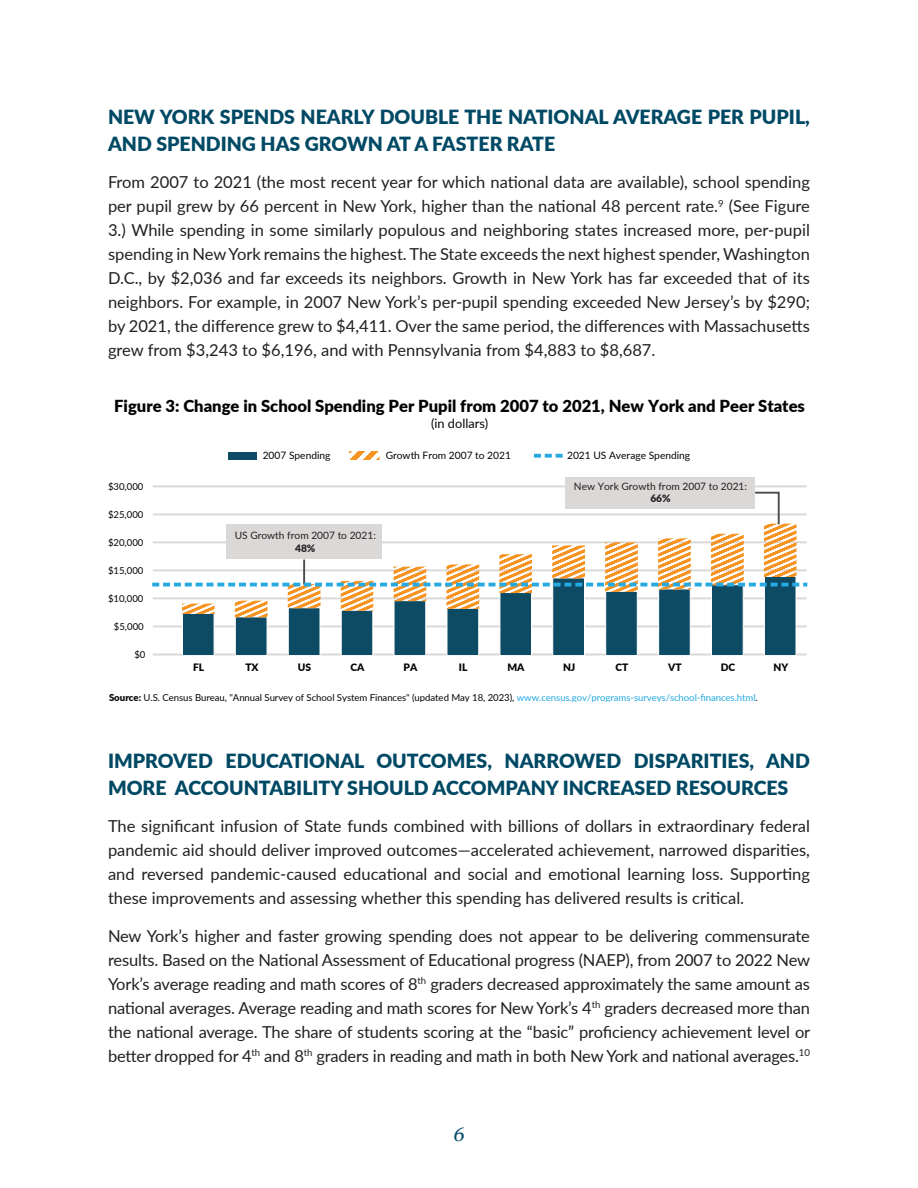
<style>
.page{position:relative;width:918px;height:1188px;background:#fff}
.page>*{position:absolute;margin:0;border:0;box-sizing:border-box;transform-origin:0 0}
.Heading_2{font:900 19.5px/27px "Lato";color:#004964}
.t1{font:italic 19.5px "Georgia";color:#004b66}
.t2{font:900 16.65px "Lato";color:#040503}
.t3{font:16.5px/24px "Lato";color:#231f20;text-align:justify}
.t4{font:12.75px "Lato";color:#040503}
.t5{font:10.2px/12.3px "Lato";color:#231f20;text-align:center}
.t6{font:10.2px "Lato";color:#040503}
.t7{font:900 10.2px "Lato";color:#040503}
.t8{font:9.6px "Lato";letter-spacing:-.005em;color:#040503}
.s1{font-weight:900}
.s2{color:#26aae1}
</style>
<div class="page">
<hr style="left:153px;top:569px;width:654px;height:2px;background:#dad9d8">
<hr style="left:153px;top:654px;width:654px;height:1px;background:#dad9d8">
<hr style="left:153px;top:625px;width:654px;height:2px;background:#dad9d8">
<hr style="left:153px;top:597px;width:654px;height:2px;background:#dad9d8">
<hr style="left:153px;top:541px;width:654px;height:2px;background:#dad9d8">
<hr style="left:153px;top:513px;width:654px;height:2px;background:#dad9d8">
<hr style="left:153px;top:485px;width:654px;height:2px;background:#dad9d8">
<div style="left:566px;top:477px;width:189px;height:32px;background:#dad9d8"></div>
<svg style="left:182px;top:618px;width:615px;height:38px"></svg>
<svg style="left:182px;top:523px;width:615px;height:95px"></svg>
<svg style="left:154px;top:583px;width:651px;height:3px"></svg>
<svg style="left:753px;top:491px;width:28px;height:35px"></svg>
<div style="left:228px;top:452px;width:28px;height:7px;background:#0d4a63"></div>
<svg style="left:352px;top:454px;width:24px;height:4px"></svg>
<svg style="left:533px;top:454px;width:28px;height:4px"></svg>
<p class="Heading_2" style="left:108px;top:102px;width:703px">NEW YORK SPENDS NEARLY DOUBLE THE NATIONAL AVERAGE PER PUPIL,<br>AND SPENDING HAS GROWN AT A FASTER RATE</p>
<p class="t3" style="left:108px;top:170px;width:704px">From 2007 to 2021 (the most recent year for which national data are available), school spending per pupil grew by 66 percent in New York, higher than the national 48 percent rate.<sup>9</sup> (See Figure 3.) While spending in some similarly populous and neighboring states increased more, per-pupil spending in New York remains the highest. The State exceeds the next highest spender, Washington D.C., by $2,036 and far exceeds its neighbors. Growth in New York has far exceeded that of its neighbors. For example, in 2007 New York’s per-pupil spending exceeded New Jersey’s by $290; by 2021, the difference grew to $4,411. Over the same period, the differences with Massachusetts grew from $3,243 to $6,196, and with Pennsylvania from $4,883 to $8,687.</p>
<p class="t2" style="left:114px;top:394px;width:692px">Figure 3: Change in School Spending Per Pupil from 2007 to 2021, New York and Peer States</p>
<p class="t4" style="left:431px;top:414px;width:59px">(in dollars)</p>
<p class="t8" style="left:108px;top:479px;width:37px">$30,000</p>
<p class="t8" style="left:108px;top:507px;width:37px">$25,000</p>
<p class="t8" style="left:108px;top:535px;width:37px">$20,000</p>
<p class="t8" style="left:108px;top:563px;width:37px">$15,000</p>
<p class="t8" style="left:108px;top:591px;width:37px">$10,000</p>
<p class="t8" style="left:114px;top:619px;width:31px">$5,000</p>
<p class="t8" style="left:134px;top:647px;width:13px">$0</p>
<p class="t6" style="left:263px;top:448px;width:69px">2007 Spending</p>
<p class="t6" style="left:386px;top:448px;width:127px">Growth From 2007 to 2021</p>
<p class="t6" style="left:567px;top:448px;width:125px">2021 US Average Spending</p>
<p class="t5" style="left:235px;top:529px;width:143px">US Growth from 2007 to 2021:<br><span class="s1">48%</span></p>
<p class="t5" style="left:574px;top:480px;width:175px">New York Growth from 2007 to 2021:<br><span class="s1">66%</span></p>
<p class="t7" style="left:193px;top:659px;width:13px">FL</p>
<p class="t7" style="left:245px;top:659px;width:15px">TX</p>
<p class="t7" style="left:298px;top:659px;width:15px">US</p>
<p class="t7" style="left:351px;top:659px;width:15px">CA</p>
<p class="t7" style="left:404px;top:659px;width:15px">PA</p>
<p class="t7" style="left:459px;top:659px;width:10px">IL</p>
<p class="t7" style="left:507px;top:659px;width:19px">MA</p>
<p class="t7" style="left:563px;top:659px;width:14px">NJ</p>
<p class="t7" style="left:616px;top:659px;width:14px">CT</p>
<p class="t7" style="left:668px;top:659px;width:15px">VT</p>
<p class="t7" style="left:721px;top:659px;width:16px">DC</p>
<p class="t7" style="left:774px;top:659px;width:16px">NY</p>
<p class="t8" style="left:109px;top:691px;width:650px"><span class="s1">Source:</span> U.S. Census Bureau, "Annual Survey of School System Finances" (updated May 18, 2023), <span class="s2">www.census.gov/programs-surveys/school-finances.html</span>.</p>
<p class="Heading_2" style="left:108px;top:746px;width:703px">IMPROVED EDUCATIONAL OUTCOMES, NARROWED DISPARITIES, AND<br>MORE ACCOUNTABILITY SHOULD ACCOMPANY INCREASED RESOURCES</p>
<p class="t3" style="left:108px;top:814px;width:703px">The significant infusion of State funds combined with billions of dollars in extraordinary federal pandemic aid should deliver improved outcomes—accelerated achievement, narrowed disparities, and reversed pandemic-caused educational and social and emotional learning loss. Supporting these improvements and assessing whether this spending has delivered results is critical.</p>
<p class="t3" style="left:108px;top:923px;width:704px">New York’s higher and faster growing spending does not appear to be delivering commensurate results. Based on the National Assessment of Educational progress (NAEP), from 2007 to 2022 New York’s average reading and math scores of 8<sup>th</sup> graders decreased approximately the same amount as national averages. Average reading and math scores for New York’s 4<sup>th</sup> graders decreased more than the national average. The share of students scoring at the “basic” proficiency achievement level or better dropped for 4<sup>th</sup> and 8<sup>th</sup> graders in reading and math in both New York and national averages.<sup>10</sup></p>
<p class="t1" style="left:453px;top:1122px;width:13px">6</p>
</div>
